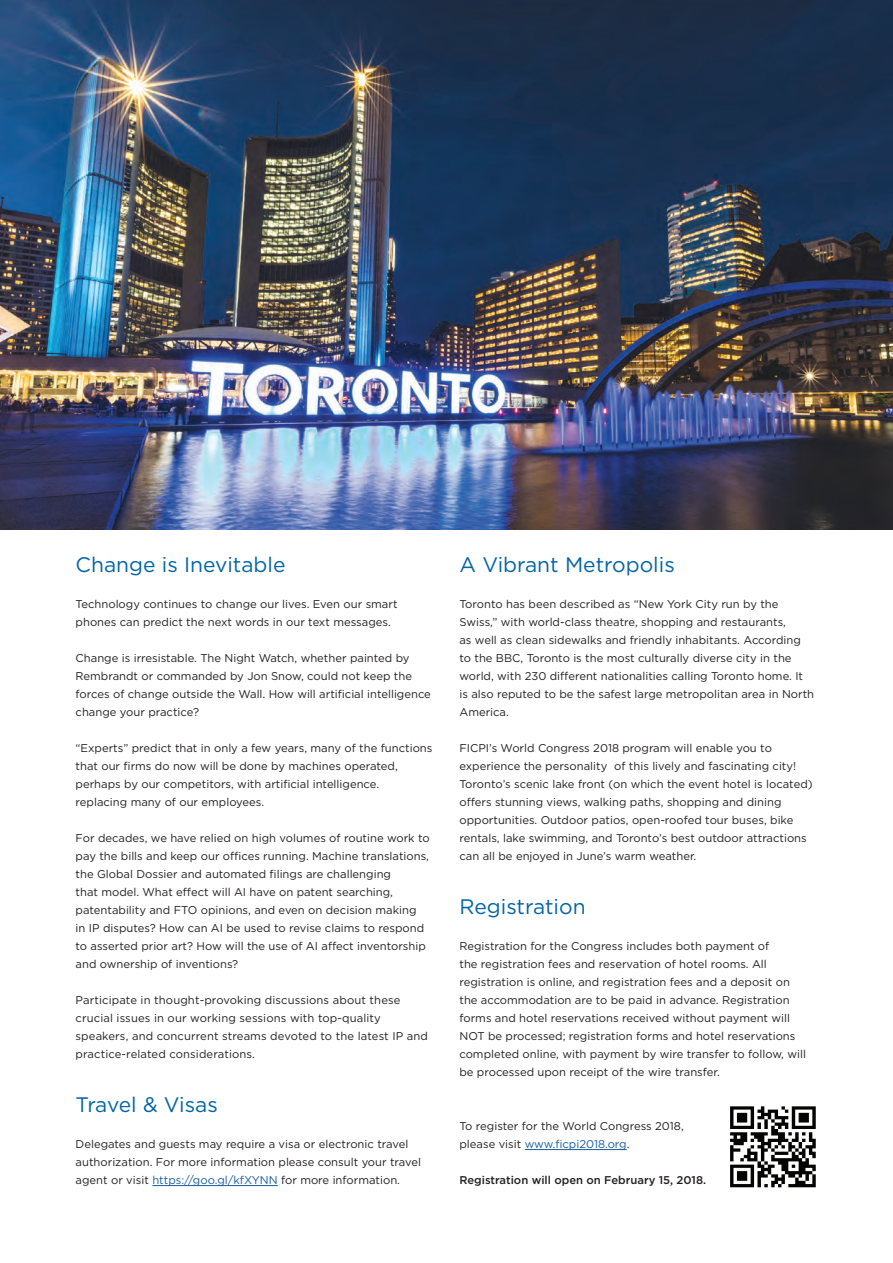
<style>
.page{position:relative;width:893px;height:1263px;background:#fff}
.page>*{position:absolute;margin:0;border:0;box-sizing:border-box;transform-origin:0 0}
.Heading_1{font:21px "Gotham";color:#0065a4}
.Heading_1-2{font:21px "Gotham";letter-spacing:-.02em;color:#0065a4}
.t1{font:11.25px/18px "Gotham";color:#231f20}
.t2{font:500 11.25px "Gotham";color:#231f20}
.s1{color:#175d9e}
</style>
<div class="page">
<img style="left:0;top:0;width:893px;height:530px">
<svg style="left:730px;top:1106px;width:86px;height:81px"></svg>
<hr style="left:152px;top:1185px;width:126px;height:1px;background:#175d9e">
<hr style="left:525px;top:1149px;width:102px;height:1px;background:#175d9e">
<p class="Heading_1" style="left:76px;top:551px;width:211px">Change is Inevitable</p>
<p class="t1" style="left:76px;top:595px;width:323px">Technology continues to change our lives. Even our smart phones can predict the next words in our text messages.</p>
<p class="t1" style="left:76px;top:649px;width:357px">Change is irresistable. The Night Watch, whether painted by Rembrandt or commanded by Jon Snow, could not keep the forces of change outside the Wall. How will artificial intelligence change your practice?</p>
<p class="t1" style="left:76px;top:739px;width:358px">“Experts” predict that in only a few years, many of the functions that our firms do now will be done by machines operated, perhaps by our competitors, with artificial intelligence. replacing many of our employees.</p>
<p class="t1" style="left:76px;top:829px;width:356px">For decades, we have relied on high volumes of routine work to pay the bills and keep our offices running. Machine translations, the Global Dossier and automated filings are challenging<br>that model. What effect will AI have on patent searching, patentability and FTO opinions, and even on decision making<br>in IP disputes? How can AI be used to revise claims to respond to asserted prior art? How will the use of AI affect inventorship and ownership of inventions?</p>
<p class="t1" style="left:76px;top:991px;width:354px">Participate in thought-provoking discussions about these crucial issues in our working sessions with top-quality speakers, and concurrent streams devoted to the latest IP and practice-related considerations.</p>
<p class="Heading_1-2" style="left:76px;top:1091px;width:144px">Travel &amp; Visas</p>
<p class="t1" style="left:76px;top:1135px;width:347px">Delegates and guests may require a visa or electronic travel authorization. For more information please consult your travel agent or visit <span class="s1">https://goo.gl/kfXYNN</span> for more information.</p>
<p class="Heading_1" style="left:459px;top:551px;width:217px">A Vibrant Metropolis</p>
<p class="t1" style="left:459px;top:595px;width:356px">Toronto has been described as “New York City run by the Swiss,” with world-class theatre, shopping and restaurants,<br>as well as clean sidewalks and friendly inhabitants. According to the BBC, Toronto is the most culturally diverse city in the world, with 230 different nationalities calling Toronto home. It is also reputed to be the safest large metropolitan area in North America.</p>
<p class="t1" style="left:459px;top:739px;width:355px">FICPI’s World Congress 2018 program will enable you to experience the personality of this lively and fascinating city!<br>Toronto’s scenic lake front (on which the event hotel is located) offers stunning views, walking paths, shopping and dining opportunities. Outdoor patios, open-roofed tour buses, bike rentals, lake swimming, and Toronto’s best outdoor attractions can all be enjoyed in June’s warm weather.</p>
<p class="Heading_1" style="left:459px;top:893px;width:128px">Registration</p>
<p class="t1" style="left:459px;top:937px;width:348px">Registration for the Congress includes both payment of<br>the registration fees and reservation of hotel rooms. All registration is online, and registration fees and a deposit on the accommodation are to be paid in advance. Registration forms and hotel reservations received without payment will NOT be processed; registration forms and hotel reservations completed online, with payment by wire transfer to follow, will be processed upon receipt of the wire transfer.</p>
<p class="t1" style="left:459px;top:1117px;width:226px">To register for the World Congress 2018, please visit <span class="s1">www.ficpi2018.org</span>.</p>
<p class="t2" style="left:459px;top:1173px;width:248px">Registration will open on February 15, 2018.</p>
</div>
